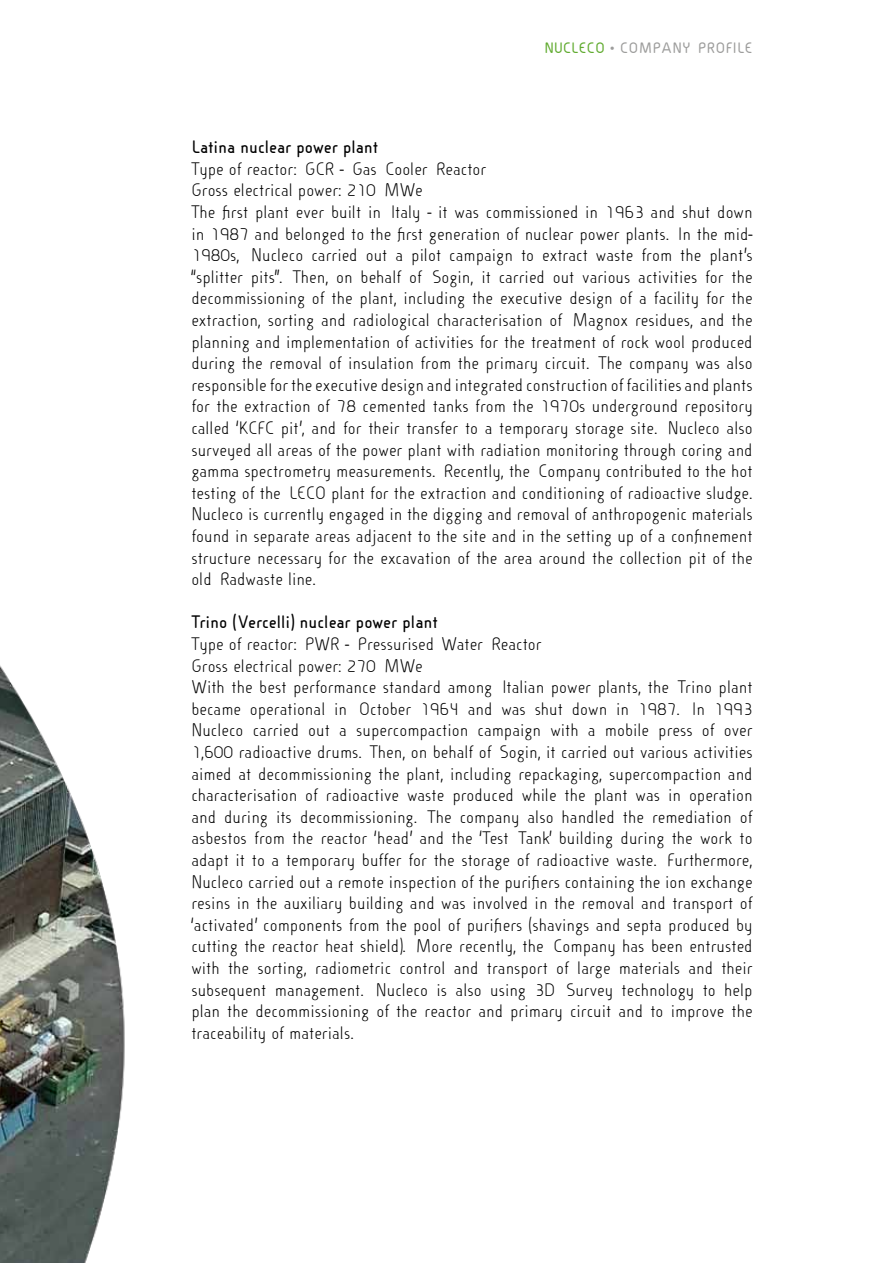
<style>
.page{position:relative;width:893px;height:1263px;background:#fff}
.page>*{position:absolute;margin:0;border:0;box-sizing:border-box;transform-origin:0 0}
.t1{font:18px/21.6px "Cineplex LT";color:#000}
.t2{font:700 18px "Cineplex LT";color:#000}
.t3{font:700 15.15px "Cineplex LT";color:#9d9d9c}
.s1{color:#61ab30}
</style>
<div class="page">
<img style="left:0;top:665px;width:125px;height:598px">
<p class="t3" style="left:544px;top:41px;width:210px"><span class="s1">NUCLECO</span> • COMPANY PROFILE</p>
<p class="t2" style="left:191px;top:138px;width:188px">Latina nuclear power plant</p>
<p class="t1" style="left:191px;top:159px;width:563px">Type of reactor: GCR ‐ Gas Cooler Reactor<br>Gross electrical power: 210 MWe<br>The first plant ever built in Italy - it was commissioned in 1963 and shut down in 1987 and belonged to the first generation of nuclear power plants. In the mid-1980s, Nucleco carried out a pilot campaign to extract waste from the plant’s “splitter pits”. Then, on behalf of Sogin, it carried out various activities for the decommissioning of the plant, including the executive design of a facility for the extraction, sorting and radiological characterisation of Magnox residues, and the planning and implementation of activities for the treatment of rock wool produced during the removal of insulation from the primary circuit. The company was also responsible for the executive design and integrated construction of facilities and plants for the extraction of 78 cemented tanks from the 1970s underground repository called ‘KCFC pit’, and for their transfer to a temporary storage site. Nucleco also surveyed all areas of the power plant with radiation monitoring through coring and gamma spectrometry measurements. Recently, the Company contributed to the hot testing of the LECO plant for the extraction and conditioning of radioactive sludge.<br>Nucleco is currently engaged in the digging and removal of anthropogenic materials found in separate areas adjacent to the site and in the setting up of a confinement structure necessary for the excavation of the area around the collection pit of the old Radwaste line.</p>
<p class="t2" style="left:191px;top:613px;width:248px">Trino (Vercelli) nuclear power plant</p>
<p class="t1" style="left:191px;top:634px;width:563px">Type of reactor: PWR ‐ Pressurised Water Reactor<br>Gross electrical power: 270 MWe<br>With the best performance standard among Italian power plants, the Trino plant became operational in October 1964 and was shut down in 1987. In 1993<br>Nucleco carried out a supercompaction campaign with a mobile press of over 1,600 radioactive drums. Then, on behalf of Sogin, it carried out various activities aimed at decommissioning the plant, including repackaging, supercompaction and characterisation of radioactive waste produced while the plant was in operation and during its decommissioning. The company also handled the remediation of asbestos from the reactor ‘head’ and the ‘Test Tank’ building during the work to adapt it to a temporary buffer for the storage of radioactive waste. Furthermore, Nucleco carried out a remote inspection of the purifiers containing the ion exchange resins in the auxiliary building and was involved in the removal and transport of ‘activated’ components from the pool of purifiers (shavings and septa produced by cutting the reactor heat shield). More recently, the Company has been entrusted with the sorting, radiometric control and transport of large materials and their subsequent management. Nucleco is also using 3D Survey technology to help plan the decommissioning of the reactor and primary circuit and to improve the traceability of materials.</p>
</div>
